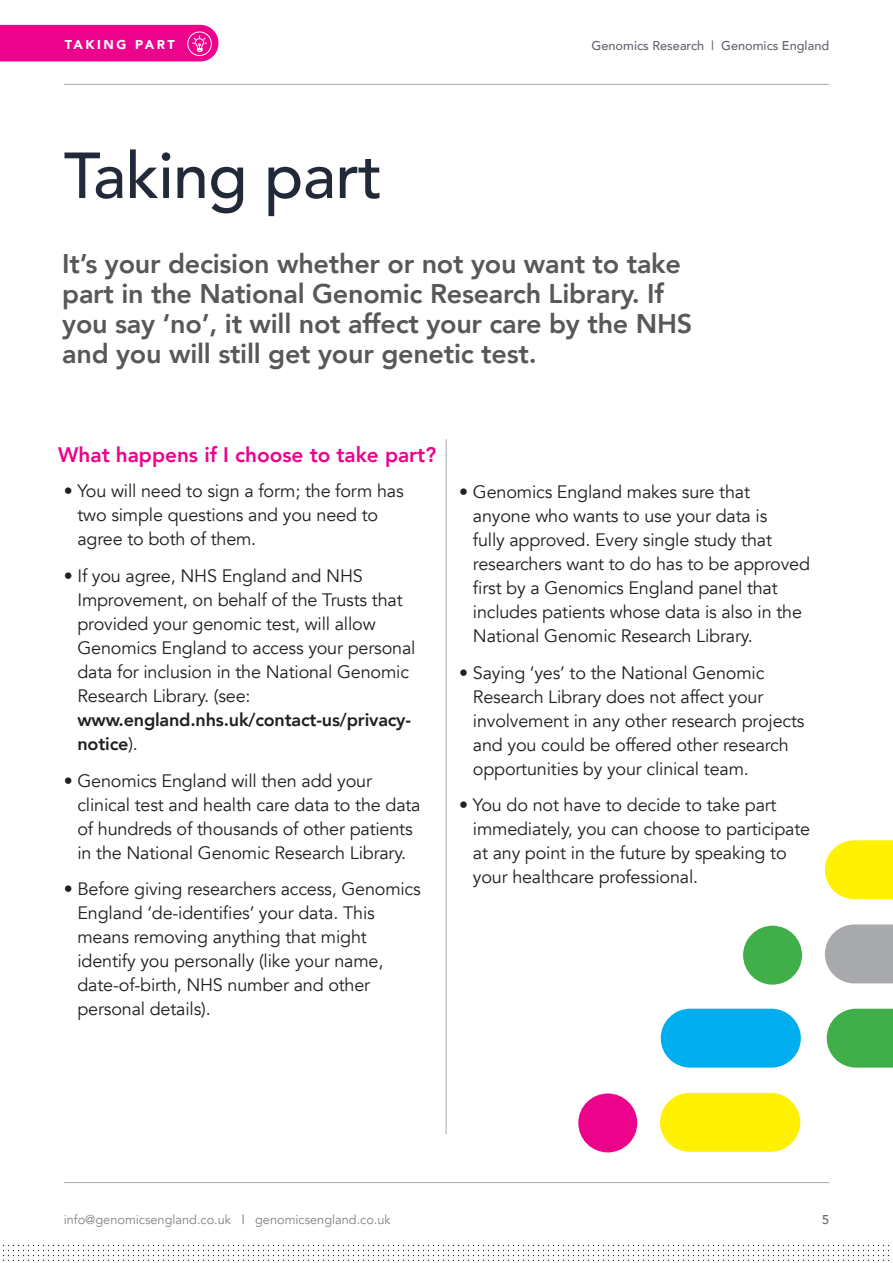
<style>
.page{position:relative;width:893px;height:1263px;background:#fff}
.page>*{position:absolute;margin:0;border:0;box-sizing:border-box;transform-origin:0 0}
.Question{font:500 64.35px "Avenir";letter-spacing:-.01em;color:#222a39}
.t1{font:800 27px/30px "Avenir";letter-spacing:-.01em;color:#57585a}
.t2{font:800 21px "Avenir";color:#ed028c}
.t3{font:18px/24px "Avenir";letter-spacing:-.01em;color:#231f20}
.t4{font:12.75px "Avenir";color:#808285}
.t5{font:500 12.75px "Avenir";color:#646570}
.t6{font:900 12.75px "Avenir";letter-spacing:.2em;color:#fff}
.s1{font-weight:800}
.s2{color:#646570}
</style>
<div class="page">
<hr style="left:64px;top:1182px;width:765px;height:1px;background:#a8a9ad">
<hr style="left:64px;top:84px;width:765px;height:1px;background:#a8a9ad">
<div style="left:3px;top:1242px;width:887px;height:19px;background:linear-gradient(to right,#f7f7f7,#f7f7f7)"></div>
<div style="left:578px;top:1093px;width:59px;height:59px;background:#ed028c;border-radius:50%"></div>
<svg style="left:825px;top:840px;width:68px;height:59px;background:#fff219"></svg>
<svg style="left:825px;top:924px;width:68px;height:59px;background:#b0b1b5"></svg>
<div style="left:743px;top:926px;width:59px;height:59px;background:#40ae49;border-radius:50%"></div>
<div style="left:661px;top:1009px;width:140px;height:58px;background:#00aeef;border-radius:29px"></div>
<div style="left:660px;top:1093px;width:140px;height:59px;background:#fff101;border-radius:29px"></div>
<svg style="left:827px;top:1009px;width:66px;height:58px;background:#50b558"></svg>
<hr style="left:446px;top:439px;width:1px;height:695px;background:#a8a9ad">
<div style="left:0;top:25px;width:218px;height:36px;background:#ed028c"></div>
<p class="t6" style="left:65px;top:33px;width:112px">TAKING PART</p>
<p class="t5" style="left:591px;top:34px;width:239px">Genomics Research | Genomics England</p>
<p class="Question" style="left:64px;top:120px;width:320px">Taking part</p>
<p class="t1" style="left:62px;top:249px;width:631px">It’s your decision whether or not you want to take part in the National Genomic Research Library. If you say ‘no’, it will not affect your care by the NHS and you will still get your genetic test.</p>
<p class="t2" style="left:58px;top:438px;width:379px">What happens if I choose to take part?</p>
<p class="t3" style="left:77px;top:479px;width:328px;text-indent:-14px">• You will need to sign a form; the form has two simple questions and you need to agree to both of them.</p>
<p class="t3" style="left:77px;top:564px;width:340px;text-indent:-14px">• If you agree, NHS England and NHS Improvement, on behalf of the Trusts that provided your genomic test, will allow Genomics England to access your personal data for inclusion in the National Genomic Research Library. (see: <span class="s1">www.england.nhs.uk/contact-us/privacy&shy;notice</span>).</p>
<p class="t3" style="left:77px;top:769px;width:345px;text-indent:-14px">• Genomics England will then add your clinical test and health care data to the data of hundreds of thousands of other patients in the National Genomic Research Library.</p>
<p class="t3" style="left:77px;top:877px;width:345px;text-indent:-14px">• Before giving researchers access, Genomics England ‘de-identifies’ your data. This means removing anything that might identify you personally (like your name, date-of-birth, NHS number and other personal details).</p>
<p class="t3" style="left:473px;top:480px;width:339px;text-indent:-14px">• Genomics England makes sure that anyone who wants to use your data is<br>fully approved. Every single study that researchers want to do has to be approved first by a Genomics England panel that includes patients whose data is also in the National Genomic Research Library.</p>
<p class="t3" style="left:473px;top:661px;width:333px;text-indent:-14px">• Saying ‘yes’ to the National Genomic Research Library does not affect your involvement in any other research projects and you could be offered other research opportunities by your clinical team.</p>
<p class="t3" style="left:473px;top:793px;width:339px;text-indent:-14px">• You do not have to decide to take part immediately, you can choose to participate at any point in the future by speaking to your healthcare professional.</p>
<p class="t4" style="left:64px;top:1212px;width:328px">info@genomicsengland.co.uk <span class="s2">|</span> genomicsengland.co.uk</p>
<p class="t5" style="left:822px;top:1209px;width:9px">5</p>
</div>
